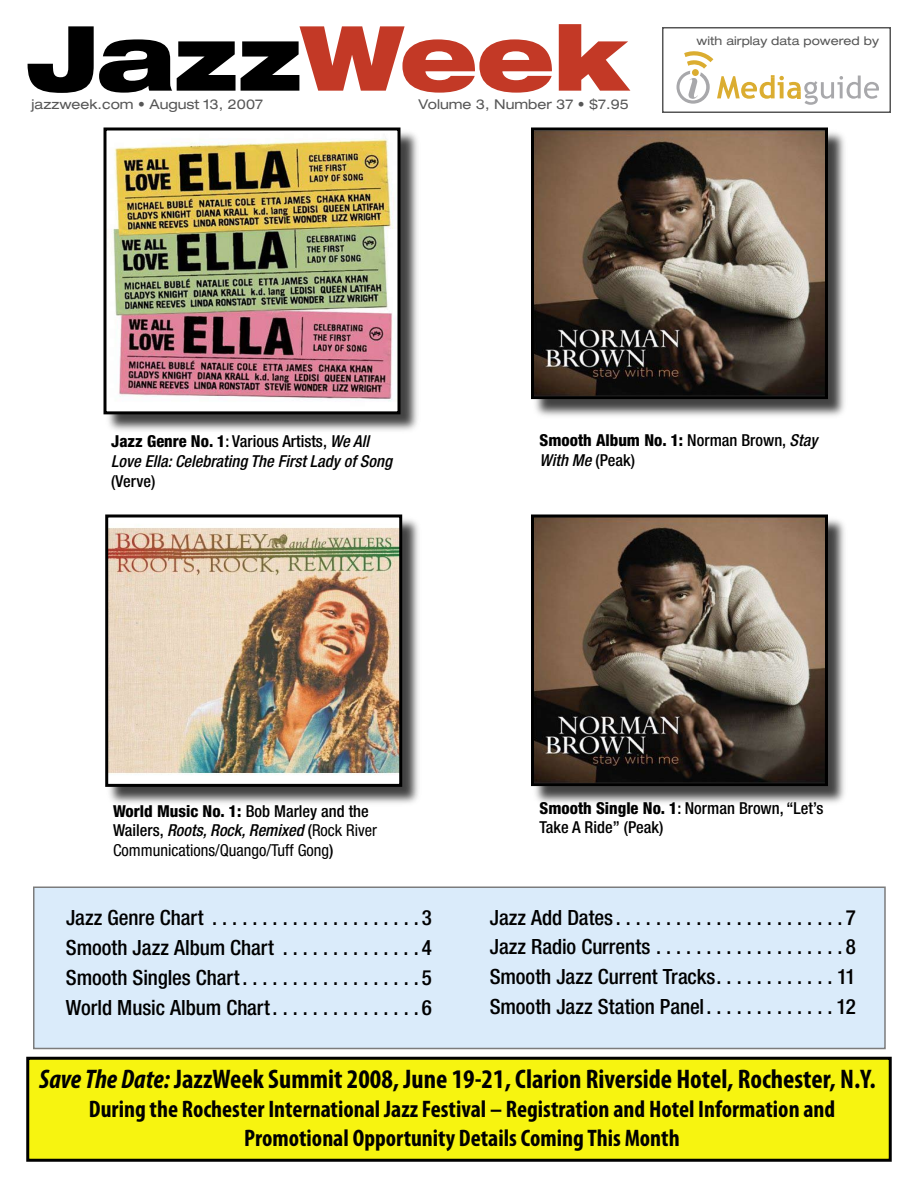
<style>
.page{position:relative;width:918px;height:1188px;background:#fff}
.page>*{position:absolute;margin:0;border:0;box-sizing:border-box;transform-origin:0 0}
.t1{font:900 expanded 90px "Helvetica Neue";letter-spacing:-.015em;color:#000}
.t2{font:700 condensed 27px "Myriad Pro";color:#000}
.t3{font:700 condensed 24px/28.8px "Myriad Pro";color:#000;text-align:center}
.t4{font:500 condensed 21px/29.7px "Helvetica Neue";color:#000;text-align:justify}
.t5{font:500 condensed 16.5px/19.8px "Helvetica Neue";color:#000}
.t6{font:condensed 16.5px/19.8px "Helvetica Neue";color:#000}
.t7{font:italic 500 condensed 16.5px/19.8px "Helvetica Neue";color:#000}
.t8{font:expanded 13.5px "Helvetica Neue";color:#565656}
.t9{font:expanded 12px "Helvetica Neue";color:#565656}
.s1{color:#c33926}
.s2{font-weight:800;font-style:normal}
.s3{font-style:normal}
.s4{font-weight:800}
.s5{font-style:italic}
.s6{font-weight:500}
.s7{font-weight:500;font-style:italic}
</style>
<div class="page">
<div style="left:662px;top:27px;width:229px;height:86px;border:2px solid #565656"></div>
<svg style="left:677px;top:51px;width:202px;height:54px"></svg>
<div style="left:34px;top:887px;width:851px;height:161px;background:#daebfa"></div>
<div style="left:33px;top:886px;width:853px;height:163px;border:2px solid #7c7c7c"></div>
<div style="left:532px;top:128px;width:317px;height:291px;background:#000;opacity:.75"></div>
<img style="left:535px;top:132px;width:289px;height:263px">
<div style="left:531px;top:128px;width:297px;height:271px;border:3px solid #000"></div>
<div style="left:532px;top:515px;width:317px;height:291px;background:#000;opacity:.75"></div>
<img style="left:535px;top:518px;width:289px;height:264px">
<div style="left:531px;top:514px;width:297px;height:272px;border:3px solid #000"></div>
<div style="left:104px;top:128px;width:317px;height:307px;background:#000;opacity:.75"></div>
<img style="left:108px;top:132px;width:288px;height:278px">
<div style="left:104px;top:128px;width:296px;height:286px;border:3px solid #000"></div>
<div style="left:28px;top:1058px;width:862px;height:102px;background:#f7f410"></div>
<div style="left:26px;top:1057px;width:866px;height:105px;border:3px solid #000"></div>
<div style="left:106px;top:515px;width:317px;height:293px;background:#000;opacity:.75"></div>
<img style="left:109px;top:518px;width:289px;height:265px">
<div style="left:105px;top:514px;width:297px;height:273px;border:3px solid #000"></div>
<h1 class="t1" style="left:27px;top:0;width:603px">Jazz<span class="s1">Week</span></h1>
<p class="t8" style="left:32px;top:96px;width:233px">jazzweek.com • August 13, 2007</p>
<p class="t8" style="left:419px;top:96px;width:212px">Volume 3, Number 37 • $7.95</p>
<p class="t9" style="left:697px;top:34px;width:184px">with airplay data powered by</p>
<p class="t7" style="left:111px;top:431px;width:282px"><span class="s2">Jazz Genre No. 1</span><span class="s3">: Various Artists,</span> We All<br>Love Ella: Celebrating The First Lady of Song</p>
<p class="t5" style="left:111px;top:471px;width:45px">(Verve)</p>
<p class="t5" style="left:540px;top:430px;width:279px"><span class="s4">Smooth Album No. 1:</span> Norman Brown, <span class="s5">Stay<br>With Me</span> (Peak)</p>
<p class="t6" style="left:113px;top:801px;width:266px"><span class="s4">World Music No. 1:</span> <span class="s6">Bob Marley and the<br>Wailers,</span> <span class="s7">Roots, Rock, Remixed</span> <span class="s6">(</span>Rock River<br>Communications/Quango/Tuff Gong<span class="s6">)</span></p>
<p class="t4" style="left:66px;top:903px;width:368px">Jazz Genre Chart . . . . . . . . . . . . . . . . . . . . . 3<br>Smooth Jazz Album Chart . . . . . . . . . . . . . . 4<br>Smooth Singles Chart. . . . . . . . . . . . . . . . . . 5<br>World Music Album Chart. . . . . . . . . . . . . . . 6</p>
<p class="t5" style="left:540px;top:798px;width:285px"><span class="s4">Smooth Single No. 1</span>: Norman Brown, “Let’s<br>Take A Ride” (Peak)</p>
<p class="t4" style="left:490px;top:902px;width:368px">Jazz Add Dates . . . . . . . . . . . . . . . . . . . . . . . 7<br>Jazz Radio Currents . . . . . . . . . . . . . . . . . . . 8<br>Smooth Jazz Current Tracks. . . . . . . . . . . . 11<br>Smooth Jazz Station Panel. . . . . . . . . . . . . 12</p>
<p class="t2" style="left:39px;top:1064px;width:838px"><span class="s5">Save The Date:</span> JazzWeek Summit 2008, June 19-21, Clarion Riverside Hotel, Rochester, N.Y.</p>
<p class="t3" style="left:89px;top:1095px;width:748px">During the Rochester International Jazz Festival – Registration and Hotel Information and<br>Promotional Opportunity Details Coming This Month</p>
</div>
